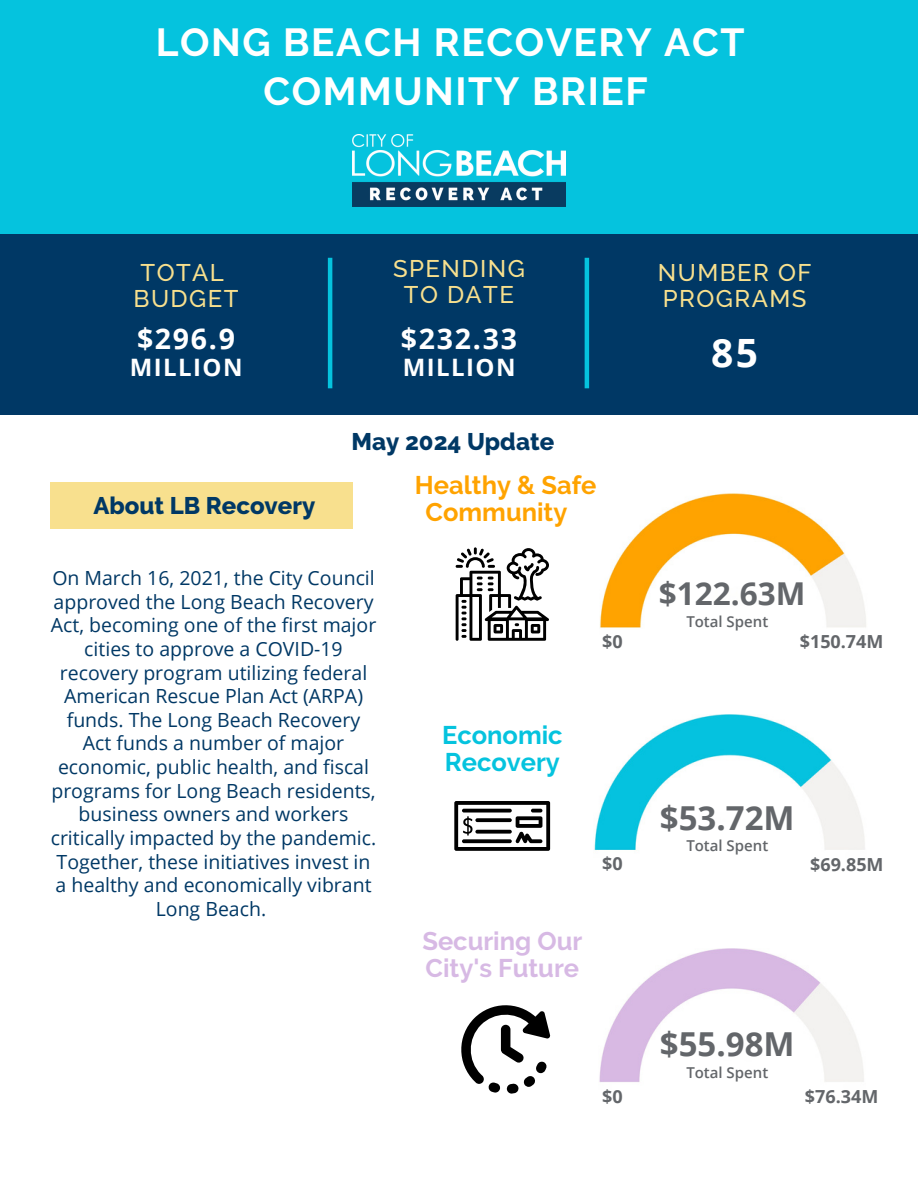
<style>
.page{position:relative;width:918px;height:1188px;background:#fff}
.page>*{position:absolute;margin:0;border:0;box-sizing:border-box;transform-origin:0 0}
.t1{font:700 39px/48.3px "Raleway";letter-spacing:.04em;color:#fff;text-align:center}
.t2{font:700 39px "Open Sans";color:#fff}
.t3{font:700 33px "Open Sans";color:#63666a}
.t4{font:700 31.5px "Open Sans";color:#63666a}
.t5{font:700 28.5px "Open Sans";letter-spacing:.06em;color:#fff}
.t6{font:700 25.5px/27px "Raleway";color:#d7b9e4}
.t7{font:700 25.5px/27px "Raleway";color:#ffa300}
.t8{font:700 25.5px/27px "Raleway";color:#05c3de}
.t9{font:500 24px/25.8px "Raleway";letter-spacing:.06em;color:#f8e08e}
.t10{font:800 24px "Raleway";color:#003865}
.t11{font:700 24px "Open Sans";letter-spacing:.06em;color:#fff}
.t12{font:19.5px/23.7px "Open Sans";color:#003865;text-align:center}
.t13{font:700 18px "Open Sans";color:#63666a}
.t14{font:600 15px "Open Sans";color:#63666a}
</style>
<div class="page">
<svg style="left:456px;top:547px;width:93px;height:94px"></svg>
<svg style="left:454px;top:801px;width:96px;height:50px"></svg>
<svg style="left:461px;top:1005px;width:90px;height:89px"></svg>
<div style="left:0;top:199px;width:918px;height:215px;background:#003865"></div>
<div style="left:0;top:0;width:918px;height:234px;background:#05c3de"></div>
<img style="left:353px;top:134px;width:212px;height:72px">
<div style="left:51px;top:482px;width:302px;height:46px;background:#f8e08e"></div>
<hr style="left:328px;top:258px;width:4px;height:130px;background:#05c3de">
<hr style="left:585px;top:258px;width:4px;height:130px;background:#05c3de">
<img style="left:600px;top:493px;width:266px;height:135px">
<img style="left:594px;top:714px;width:271px;height:136px">
<img style="left:599px;top:949px;width:265px;height:133px">
<p class="t1" style="left:156px;top:18px;width:590px">LONG BEACH RECOVERY ACT<br>COMMUNITY BRIEF</p>
<p class="t9" style="left:134px;top:260px;width:106px">TOTAL<br>BUDGET</p>
<h6 class="t9" style="left:393px;top:256px;width:133px;text-align:center">SPENDING<br>TO DATE</h6>
<h6 class="t9" style="left:658px;top:260px;width:155px">NUMBER OF<br>PROGRAMS</h6>
<h5 class="t5" style="left:137px;top:319px;width:99px">$296.9</h5>
<h5 class="t11" style="left:130px;top:351px;width:114px">MILLION</h5>
<p class="t5" style="left:401px;top:319px;width:117px">$232.33</p>
<p class="t11" style="left:403px;top:351px;width:114px">MILLION</p>
<h2 class="t2" style="left:711px;top:325px;width:48px">85</h2>
<p class="t10" style="left:93px;top:491px;width:223px">About LB Recovery</p>
<p class="t10" style="left:351px;top:428px;width:204px">May 2024 Update</p>
<h4 class="t7" style="left:426px;top:472px;width:172px;text-indent:-11px">Healthy &amp; Safe<br>Community</h4>
<h5 class="t12" style="left:51px;top:566px;width:327px">On March 16, 2021, the City Council approved the Long Beach Recovery<br>Act, becoming one of the first major cities to approve a COVID-19 recovery program utilizing federal<br>American Rescue Plan Act (ARPA) funds. The Long Beach Recovery<br>Act funds a number of major economic, public health, and fiscal programs for Long Beach residents, business owners and workers critically impacted by the pandemic.<br>Together, these initiatives invest in a healthy and economically vibrant<br>Long Beach.</h5>
<p class="t4" style="left:659px;top:571px;width:148px">$122.63M</p>
<p class="t14" style="left:686px;top:611px;width:83px">Total Spent</p>
<h5 class="t13" style="left:602px;top:628px;width:22px">$0</h5>
<h5 class="t13" style="left:800px;top:628px;width:85px">$150.74M</h5>
<h4 class="t8" style="left:442px;top:722px;width:122px">Economic<br>Recovery</h4>
<h6 class="t3" style="left:660px;top:794px;width:136px">$53.72M</h6>
<h6 class="t14" style="left:686px;top:835px;width:83px">Total Spent</h6>
<p class="t13" style="left:602px;top:851px;width:22px">$0</p>
<h5 class="t13" style="left:810px;top:852px;width:75px">$69.85M</h5>
<h3 class="t6" style="left:422px;top:927px;width:161px">Securing Our<br>City's Future</h3>
<p class="t3" style="left:660px;top:1021px;width:136px">$55.98M</p>
<h2 class="t14" style="left:686px;top:1062px;width:83px">Total Spent</h2>
<p class="t13" style="left:602px;top:1084px;width:22px">$0</p>
<h2 class="t13" style="left:805px;top:1084px;width:75px">$76.34M</h2>
</div>
